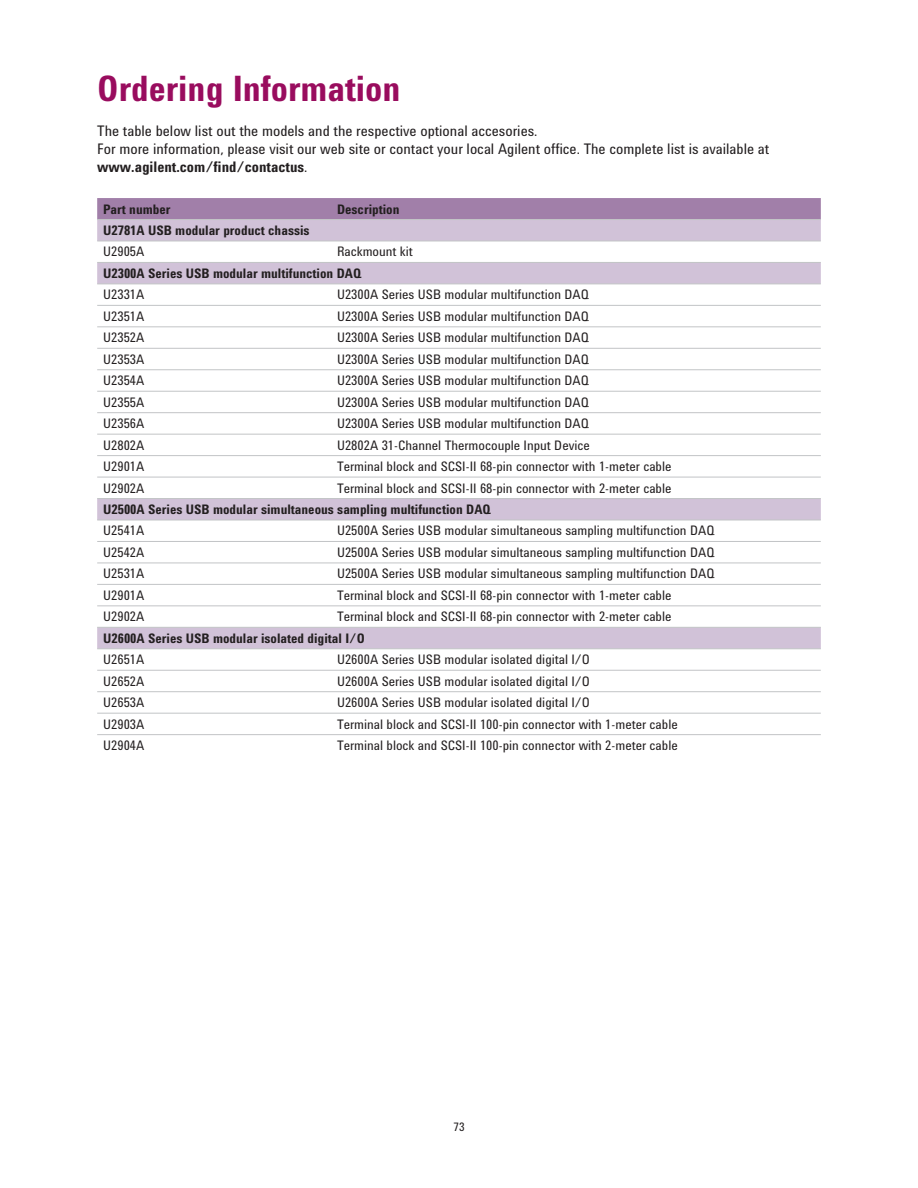
<style>
.page{position:relative;width:918px;height:1188px;background:#fff}
.page>*{position:absolute;margin:0;border:0;box-sizing:border-box;transform-origin:0 0}
.t1{font:700 36px "Agilent Condensed CFF";color:#990c5e}
.t2{font:15px/18px "Agilent Condensed CFF";color:#231f20}
.t3{font:13.5px "Agilent Condensed CFF";color:#231f20}
.t4{font:700 13.5px "Agilent Condensed CFF";color:#231f20}
.t5{font:12px "Agilent Condensed CFF";color:#231f20}
.s1{font-weight:700}
</style>
<div class="page">
<div style="left:97px;top:198px;width:724px;height:21px;background:#a17fa9"></div>
<svg style="left:97px;top:220px;width:724px;height:428px"></svg>
<hr style="left:97px;top:219px;width:724px;height:1px;background:#c2c4c6">
<hr style="left:97px;top:241px;width:724px;height:1px;background:#c2c4c6">
<hr style="left:97px;top:262px;width:724px;height:1px;background:#c2c4c6">
<hr style="left:97px;top:284px;width:724px;height:1px;background:#c2c4c6">
<hr style="left:97px;top:305px;width:724px;height:1px;background:#c2c4c6">
<hr style="left:97px;top:326px;width:724px;height:1px;background:#c2c4c6">
<hr style="left:97px;top:348px;width:724px;height:1px;background:#c2c4c6">
<hr style="left:97px;top:369px;width:724px;height:1px;background:#c2c4c6">
<hr style="left:97px;top:391px;width:724px;height:1px;background:#c2c4c6">
<hr style="left:97px;top:412px;width:724px;height:1px;background:#c2c4c6">
<hr style="left:97px;top:434px;width:724px;height:1px;background:#c2c4c6">
<hr style="left:97px;top:455px;width:724px;height:1px;background:#c2c4c6">
<hr style="left:97px;top:477px;width:724px;height:1px;background:#c2c4c6">
<hr style="left:97px;top:498px;width:724px;height:1px;background:#c2c4c6">
<hr style="left:97px;top:520px;width:724px;height:1px;background:#c2c4c6">
<hr style="left:97px;top:541px;width:724px;height:1px;background:#c2c4c6">
<hr style="left:97px;top:563px;width:724px;height:1px;background:#c2c4c6">
<hr style="left:97px;top:584px;width:724px;height:1px;background:#c2c4c6">
<hr style="left:97px;top:605px;width:724px;height:1px;background:#c2c4c6">
<hr style="left:97px;top:627px;width:724px;height:1px;background:#c2c4c6">
<hr style="left:97px;top:648px;width:724px;height:1px;background:#c2c4c6">
<hr style="left:97px;top:670px;width:724px;height:1px;background:#c2c4c6">
<hr style="left:97px;top:691px;width:724px;height:1px;background:#c2c4c6">
<hr style="left:97px;top:713px;width:724px;height:1px;background:#c2c4c6">
<hr style="left:97px;top:734px;width:724px;height:1px;background:#c2c4c6">
<h1 class="t1" style="left:97px;top:75px;width:305px">Ordering Information</h1>
<p class="t2" style="left:97px;top:123px;width:674px">The table below list out the models and the respective optional accesories.<br>For more information, please visit our web site or contact your local Agilent office. The complete list is available at <span class="s1">www.agilent.com/find/contactus</span>.</p>
<p class="t4" style="left:103px;top:204px;width:69px">Part number</p>
<p class="t4" style="left:337px;top:204px;width:64px">Description</p>
<p class="t4" style="left:103px;top:225px;width:208px">U2781A USB modular product chassis</p>
<p class="t3" style="left:103px;top:247px;width:43px">U2905A</p>
<p class="t3" style="left:337px;top:247px;width:77px">Rackmount kit</p>
<p class="t4" style="left:103px;top:268px;width:260px">U2300A Series USB modular multifunction DAQ</p>
<p class="t3" style="left:103px;top:290px;width:43px">U2331A</p>
<p class="t3" style="left:337px;top:290px;width:253px">U2300A Series USB modular multifunction DAQ</p>
<p class="t3" style="left:103px;top:311px;width:43px">U2351A</p>
<p class="t3" style="left:337px;top:311px;width:253px">U2300A Series USB modular multifunction DAQ</p>
<p class="t3" style="left:103px;top:333px;width:43px">U2352A</p>
<p class="t3" style="left:337px;top:333px;width:253px">U2300A Series USB modular multifunction DAQ</p>
<p class="t3" style="left:103px;top:354px;width:43px">U2353A</p>
<p class="t3" style="left:337px;top:354px;width:253px">U2300A Series USB modular multifunction DAQ</p>
<p class="t3" style="left:103px;top:376px;width:43px">U2354A</p>
<p class="t3" style="left:337px;top:376px;width:253px">U2300A Series USB modular multifunction DAQ</p>
<p class="t3" style="left:103px;top:397px;width:43px">U2355A</p>
<p class="t3" style="left:337px;top:397px;width:253px">U2300A Series USB modular multifunction DAQ</p>
<p class="t3" style="left:103px;top:419px;width:43px">U2356A</p>
<p class="t3" style="left:337px;top:419px;width:253px">U2300A Series USB modular multifunction DAQ</p>
<p class="t3" style="left:103px;top:440px;width:43px">U2802A</p>
<p class="t3" style="left:337px;top:440px;width:254px">U2802A 31-Channel Thermocouple Input Device</p>
<p class="t3" style="left:103px;top:461px;width:43px">U2901A</p>
<p class="t3" style="left:337px;top:461px;width:336px">Terminal block and SCSI-II 68-pin connector with 1-meter cable</p>
<p class="t3" style="left:103px;top:483px;width:43px">U2902A</p>
<p class="t3" style="left:337px;top:483px;width:336px">Terminal block and SCSI-II 68-pin connector with 2-meter cable</p>
<p class="t4" style="left:103px;top:504px;width:389px">U2500A Series USB modular simultaneous sampling multifunction DAQ</p>
<p class="t3" style="left:103px;top:526px;width:43px">U2541A</p>
<p class="t3" style="left:337px;top:526px;width:379px">U2500A Series USB modular simultaneous sampling multifunction DAQ</p>
<p class="t3" style="left:103px;top:547px;width:43px">U2542A</p>
<p class="t3" style="left:337px;top:547px;width:379px">U2500A Series USB modular simultaneous sampling multifunction DAQ</p>
<p class="t3" style="left:103px;top:569px;width:43px">U2531A</p>
<p class="t3" style="left:337px;top:569px;width:379px">U2500A Series USB modular simultaneous sampling multifunction DAQ</p>
<p class="t3" style="left:103px;top:590px;width:43px">U2901A</p>
<p class="t3" style="left:337px;top:590px;width:336px">Terminal block and SCSI-II 68-pin connector with 1-meter cable</p>
<p class="t3" style="left:103px;top:612px;width:43px">U2902A</p>
<p class="t3" style="left:337px;top:612px;width:336px">Terminal block and SCSI-II 68-pin connector with 2-meter cable</p>
<p class="t4" style="left:103px;top:633px;width:263px">U2600A Series USB modular isolated digital I/O</p>
<p class="t3" style="left:103px;top:655px;width:43px">U2651A</p>
<p class="t3" style="left:337px;top:655px;width:254px">U2600A Series USB modular isolated digital I/O</p>
<p class="t3" style="left:103px;top:676px;width:43px">U2652A</p>
<p class="t3" style="left:337px;top:676px;width:254px">U2600A Series USB modular isolated digital I/O</p>
<p class="t3" style="left:103px;top:698px;width:43px">U2653A</p>
<p class="t3" style="left:337px;top:698px;width:254px">U2600A Series USB modular isolated digital I/O</p>
<p class="t3" style="left:103px;top:719px;width:43px">U2903A</p>
<p class="t3" style="left:337px;top:719px;width:342px">Terminal block and SCSI-II 100-pin connector with 1-meter cable</p>
<p class="t3" style="left:103px;top:740px;width:43px">U2904A</p>
<p class="t3" style="left:337px;top:740px;width:342px">Terminal block and SCSI-II 100-pin connector with 2-meter cable</p>
<p class="t5" style="left:453px;top:1122px;width:13px">73</p>
</div>
